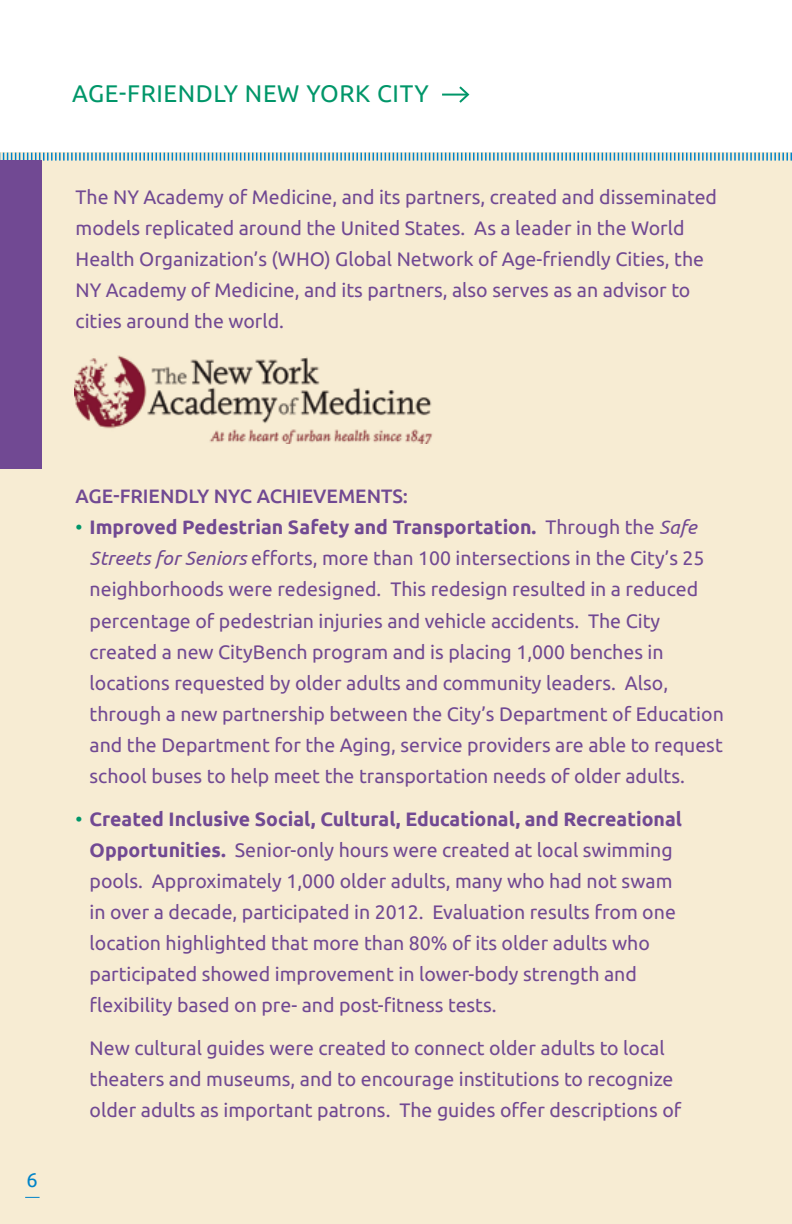
<style>
.page{position:relative;width:792px;height:1224px;background:#fff}
.page>*{position:absolute;margin:0;border:0;box-sizing:border-box;transform-origin:0 0}
.t1{font:24px "Ubuntu";letter-spacing:.025em;color:#009669}
.t2{font:20px "Ubuntu";color:#0083c8}
.t3{font:19.6px/31px "Ubuntu";color:#714993}
.t4{font:500 19.6px "Ubuntu";color:#714993}
.s1{color:#009669}
.s2{font-weight:700}
.s3{font-style:italic}
</style>
<div class="page">
<div style="left:0;top:153px;width:792px;height:1071px;background:#f7ecd3"></div>
<svg style="left:25px;top:1197px;width:15px;height:1px"></svg>
<hr style="left:442px;top:94px;width:26px;height:2px;background:#009669">
<svg style="left:457px;top:86px;width:13px;height:17px"></svg>
<svg style="left:0;top:152px;width:792px;height:10px"></svg>
<div style="left:0;top:161px;width:41px;height:308px;background:#714993"></div>
<img style="left:75px;top:355px;width:358px;height:88px">
<p class="t1" style="left:72px;top:79px;width:358px">Age-Friendly New Yo rk City</p>
<p class="t3" style="left:76px;top:181px;width:643px">The NY Academy of Medicine, and its partners, created and disseminated models replicated around the United States. As a leader in the World Health Organization’s (WHO) Global Network of Age-friendly Cities, the NY Academy of Medicine, and its partners, also serves as an advisor to cities around the world.</p>
<p class="t2" style="left:27px;top:1168px;width:13px">6</p>
<p class="t4" style="left:76px;top:484px;width:334px">AGE-FRIENDLY NYC ACHIEVEMENTS:</p>
<p class="t3" style="left:90px;top:511px;width:636px;text-indent:-14px"><span class="s1">•</span> <span class="s2">Improved Pedestrian Safety and Transportation.</span> Through the <span class="s3">Safe Streets for Seniors</span> efforts, more than 100 intersections in the City’s 25 neighborhoods were redesigned. This redesign resulted in a reduced percentage of pedestrian injuries and vehicle accidents. The City created a new CityBench program and is placing 1,000 benches in locations requested by older adults and community leaders. Also, through a new partnership between the City’s Department of Education and the Department for the Aging, service providers are able to request school buses to help meet the transportation needs of older adults.</p>
<p class="t3" style="left:90px;top:803px;width:594px;text-indent:-14px"><span class="s1">•</span> <span class="s2">Created Inclusive Social, Cultural, Educational, and Recreational Opportunities.</span> Senior-only hours were created at local swimming pools. Approximately 1,000 older adults, many who had not swam in over a decade, participated in 2012. Evaluation results from one location highlighted that more than 80% of its older adults who participated showed improvement in lower-body strength and flexibility based on pre- and post-fitness tests.</p>
<p class="t3" style="left:90px;top:1032px;width:593px">New cultural guides were created to connect older adults to local theaters and museums, and to encourage institutions to recognize older adults as important patrons. The guides offer descriptions of</p>
</div>
